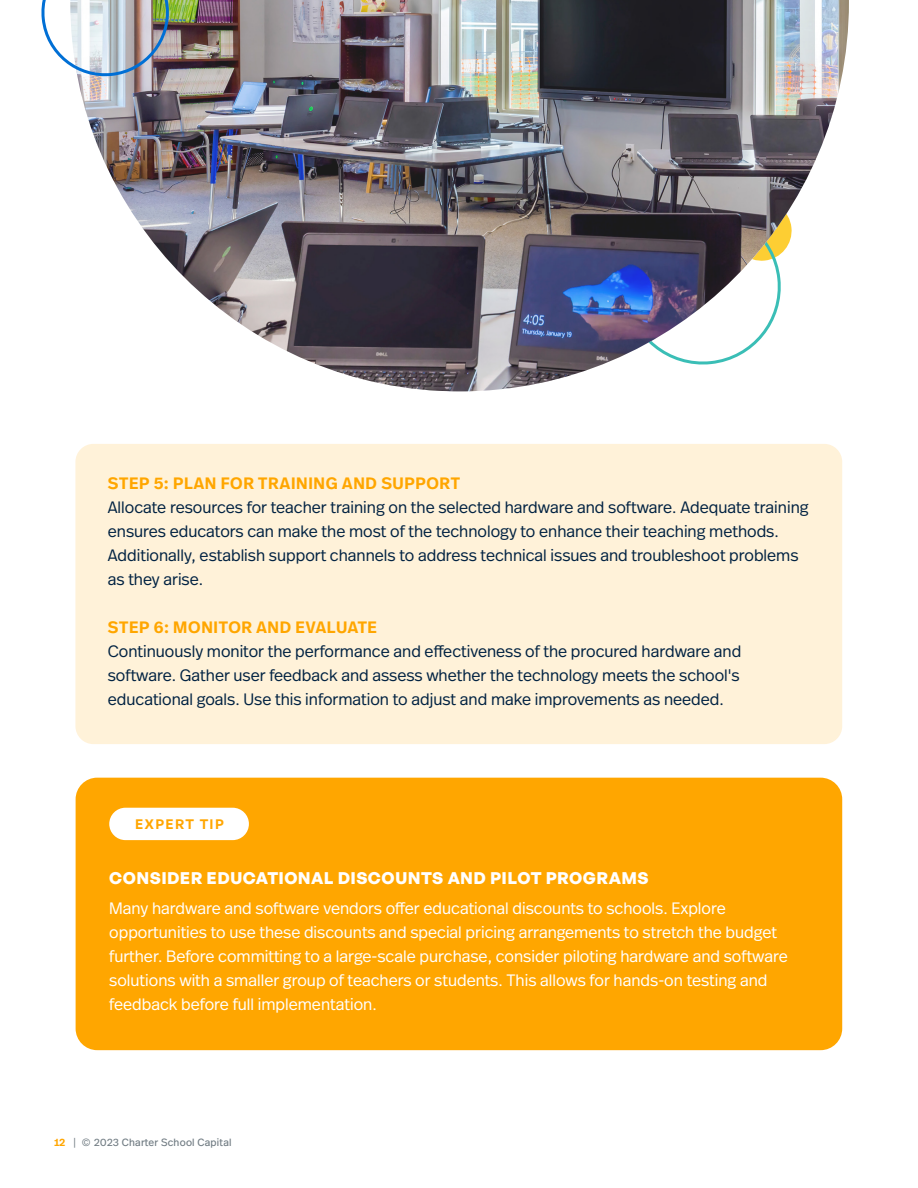
<style>
.page{position:relative;width:918px;height:1188px;background:#fff}
.page>*{position:absolute;margin:0;border:0;box-sizing:border-box;transform-origin:0 0}
.Square_bullets{font:300 16.5px/24px "Real Head Pro";color:#002242}
.Square_bullets-2{font:300 16.5px/24px "Real Head Pro";color:#fff}
.t1{font:700 16.5px "General Sans";letter-spacing:.025em;color:#fff}
.t2{font:600 13.5px "General Sans";letter-spacing:.1em;color:#ffa600}
.t3{font:10.5px "Real Head Pro";letter-spacing:.02em;color:#727d84}
.s1{font-weight:600;color:#ffa600}
</style>
<div class="page">
<div style="left:75px;top:444px;width:767px;height:300px;background:#fff2d9;border-radius:18px"></div>
<img style="left:77px;top:0;width:772px;height:391px">
<div style="left:76px;top:778px;width:766px;height:272px;background:#ffa600;border-radius:22px"></div>
<div style="left:109px;top:808px;width:140px;height:32px;background:#fff;border-radius:16px"></div>
<img style="left:41px;top:0;width:130px;height:78px">
<p class="Square_bullets" style="left:108px;top:471px;width:702px"><span class="s1">STEP 5: PLAN FOR TRAINING AND SUPPORT<br></span>Allocate resources for teacher training on the selected hardware and software. Adequate training ensures educators can make the most of the technology to enhance their teaching methods.<br>Additionally, establish support channels to address technical issues and troubleshoot problems as they arise.</p>
<p class="Square_bullets" style="left:108px;top:615px;width:635px"><span class="s1">STEP 6: MONITOR AND EVALUATE<br></span>Continuously monitor the performance and effectiveness of the procured hardware and software. Gather user feedback and assess whether the technology meets the school's educational goals. Use this information to adjust and make improvements as needed.</p>
<p class="t2" style="left:135px;top:815px;width:90px">EXPERT TIP</p>
<p class="t1" style="left:109px;top:867px;width:541px">CONSIDER EDUCATIONAL DISCOUNTS AND PILOT PROGRAMS</p>
<p class="Square_bullets-2" style="left:109px;top:896px;width:680px">Many hardware and software vendors offer educational discounts to schools. Explore opportunities to use these discounts and special pricing arrangements to stretch the budget further. Before committing to a large-scale purchase, consider piloting hardware and software solutions with a smaller group of teachers or students. This allows for hands-on testing and feedback before full implementation.</p>
<p class="t3" style="left:54px;top:1135px;width:179px"><span class="s1">12</span> | © 2023 Charter School Capital</p>
</div>
